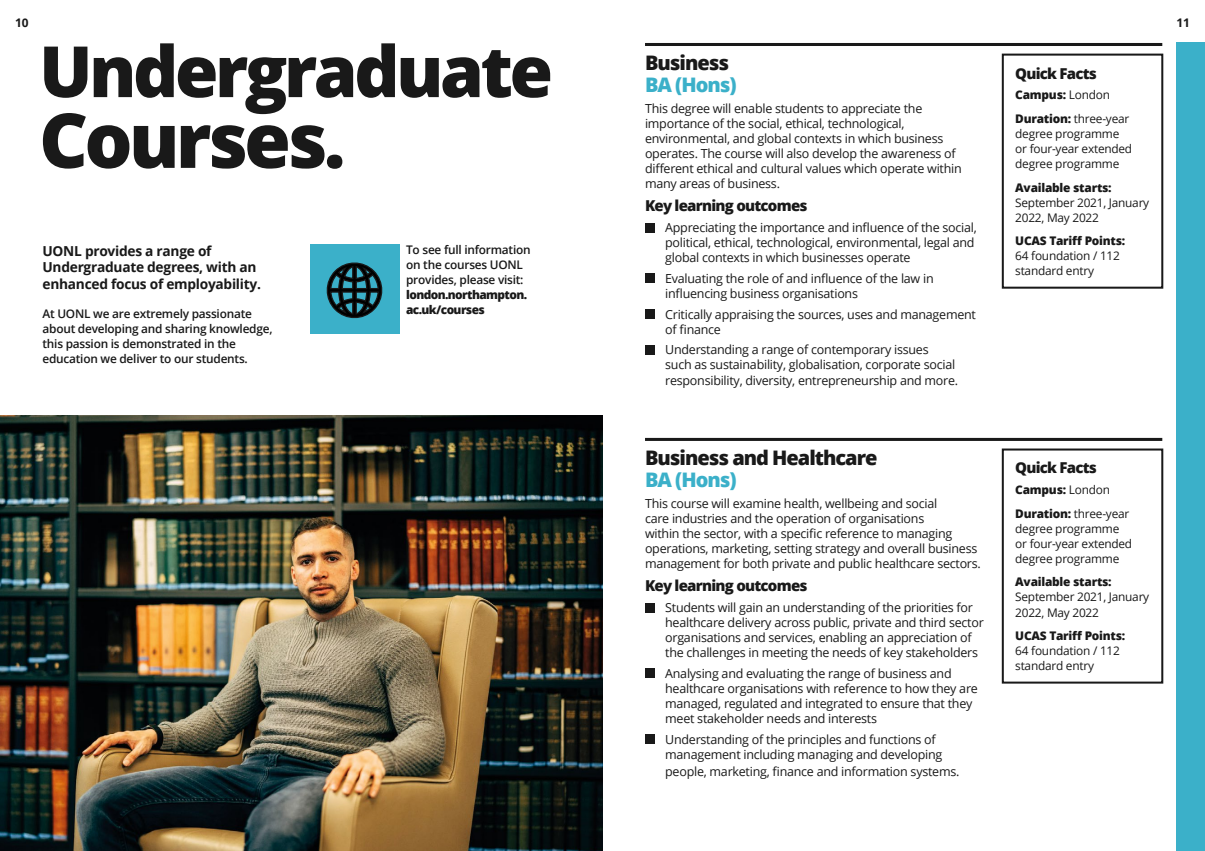
<style>
.page{position:relative;width:1205px;height:851px;background:#fff}
.page>*{position:absolute;margin:0;border:0;box-sizing:border-box;transform-origin:0 0}
.t1{font:800 75.75px "Open Sans";letter-spacing:-.05em;color:#191919}
.t2{font:800 70.75px "Open Sans";letter-spacing:-.05em;color:#191919}
.Sub_head{font:800 20px/22.5px "Open Sans";letter-spacing:-.05em;color:#191919}
.Sub_head-2{font:800 15px "Open Sans";letter-spacing:-.05em;color:#191919}
.Introduction{font:700 13.75px/16.2px "Open Sans";letter-spacing:-.02em;color:#191919}
.Sub_head-3{font:12.5px/15px "Open Sans";letter-spacing:-.02em;color:#191919}
.Body{font:11.88px/15px "Open Sans";letter-spacing:-.02em;color:#191919}
.Body-2{font:600 11.88px/15px "Open Sans";letter-spacing:-.02em;color:#191919}
.Body-3{font:800 11.88px "Open Sans";letter-spacing:-.02em;color:#191919}
.t3{font:700 11.88px "Open Sans";color:#191919}
.s1{color:#3bb0c9}
.s2{font-weight:400}
.s3{font-weight:800}
</style>
<div class="page">
<div style="left:1176px;top:43px;width:29px;height:807px;background:#3bb0c9"></div>
<img style="left:0;top:415px;width:602px;height:435px">
<div style="left:310px;top:244px;width:89px;height:90px;background:#3bb0c9"></div>
<svg style="left:326px;top:262px;width:57px;height:57px"></svg>
<div style="left:645px;top:223px;width:9px;height:9px;background:#191919"></div>
<div style="left:645px;top:274px;width:9px;height:9px;background:#191919"></div>
<div style="left:645px;top:309px;width:9px;height:10px;background:#191919"></div>
<div style="left:645px;top:345px;width:9px;height:9px;background:#191919"></div>
<div style="left:645px;top:603px;width:9px;height:9px;background:#191919"></div>
<div style="left:645px;top:668px;width:9px;height:9px;background:#191919"></div>
<div style="left:645px;top:734px;width:9px;height:9px;background:#191919"></div>
<div style="left:1002px;top:54px;width:161px;height:234px;border:2px solid #191919"></div>
<div style="left:1002px;top:448px;width:161px;height:235px;border:2px solid #191919"></div>
<hr style="left:645px;top:43px;width:517px;height:3px;background:#191919">
<hr style="left:645px;top:438px;width:517px;height:3px;background:#191919">
<p class="t3" style="left:15px;top:14px;width:15px">10</p>
<p class="t3" style="left:1176px;top:14px;width:15px">11</p>
<p class="t2" style="left:39px;top:18px;width:515px">Undergraduate</p>
<p class="t1" style="left:39px;top:83px;width:308px">Courses.</p>
<p class="Sub_head" style="left:645px;top:50px;width:93px">Business<br><span class="s1">BA (Hons)</span></p>
<p class="Sub_head-3" style="left:645px;top:101px;width:318px">This degree will enable students to appreciate the importance of the social, ethical, technological, environmental, and global contexts in which business operates. The course will also develop the awareness of different ethical and cultural values which operate within many areas of business.</p>
<p class="Sub_head-2" style="left:645px;top:194px;width:164px">Key learning outcomes</p>
<p class="Sub_head-3" style="left:665px;top:220px;width:313px">Appreciating the importance and influence of the social, political, ethical, technological, environmental, legal and global contexts in which businesses operate</p>
<p class="Sub_head-3" style="left:665px;top:270px;width:270px">Evaluating the role of and influence of the law in influencing business organisations</p>
<p class="Sub_head-3" style="left:665px;top:306px;width:312px">Critically appraising the sources, uses and management of finance</p>
<p class="Sub_head-3" style="left:665px;top:342px;width:294px">Understanding a range of contemporary issues such as sustainability, globalisation, corporate social responsibility, diversity, entrepreneurship and more.</p>
<p class="Sub_head-2" style="left:1015px;top:62px;width:83px">Quick Facts</p>
<p class="Body-3" style="left:1015px;top:86px;width:96px">Campus: <span class="s2">London</span></p>
<p class="Body" style="left:1015px;top:111px;width:118px"><span class="s3">Duration:</span> three-year degree programme or four-year extended degree programme</p>
<p class="Body" style="left:1015px;top:179px;width:135px"><span class="s3">Available starts:<br></span>September 2021, January<br>2022, May 2022</p>
<p class="Body" style="left:1015px;top:233px;width:112px"><span class="s3">UCAS Tariff Points:<br></span>64 foundation / 112 standard entry</p>
<p class="Body-2" style="left:406px;top:242px;width:126px">To see full information on the courses UONL provides, please visit: <span class="s3">london.northampton. ac.uk/courses</span></p>
<p class="Introduction" style="left:43px;top:242px;width:220px">UONL provides a range of<br>Undergraduate degrees, with an enhanced focus of employability.</p>
<p class="Body-2" style="left:43px;top:306px;width:231px">At UONL we are extremely passionate about developing and sharing knowledge, this passion is demonstrated in the education we deliver to our students.</p>
<p class="Sub_head" style="left:645px;top:445px;width:234px">Business and Healthcare<br><span class="s1">BA (Hons)</span></p>
<p class="Sub_head-3" style="left:645px;top:495px;width:337px">This course will examine health, wellbeing and social<br>care industries and the operation of organisations<br>within the sector, with a specific reference to managing operations, marketing, setting strategy and overall business management for both private and public healthcare sectors.</p>
<p class="Sub_head-2" style="left:645px;top:574px;width:164px">Key learning outcomes</p>
<p class="Sub_head-3" style="left:665px;top:599px;width:320px">Students will gain an understanding of the priorities for healthcare delivery across public, private and third sector organisations and services, enabling an appreciation of the challenges in meeting the needs of key stakeholders</p>
<p class="Sub_head-3" style="left:665px;top:665px;width:314px">Analysing and evaluating the range of business and healthcare organisations with reference to how they are managed, regulated and integrated to ensure that they meet stakeholder needs and interests</p>
<p class="Sub_head-3" style="left:665px;top:731px;width:279px">Understanding of the principles and functions of management including managing and developing</p>
<p class="Sub_head-3" style="left:665px;top:763px;width:296px">people, marketing, finance and information systems.</p>
<p class="Sub_head-2" style="left:1015px;top:456px;width:83px">Quick Facts</p>
<p class="Body-3" style="left:1015px;top:481px;width:96px">Campus: <span class="s2">London</span></p>
<p class="Body" style="left:1015px;top:505px;width:118px"><span class="s3">Duration:</span> three-year degree programme or four-year extended degree programme</p>
<p class="Body" style="left:1015px;top:574px;width:135px"><span class="s3">Available starts:<br></span>September 2021, January<br>2022, May 2022</p>
<p class="Body" style="left:1015px;top:628px;width:112px"><span class="s3">UCAS Tariff Points:<br></span>64 foundation / 112 standard entry</p>
</div>
